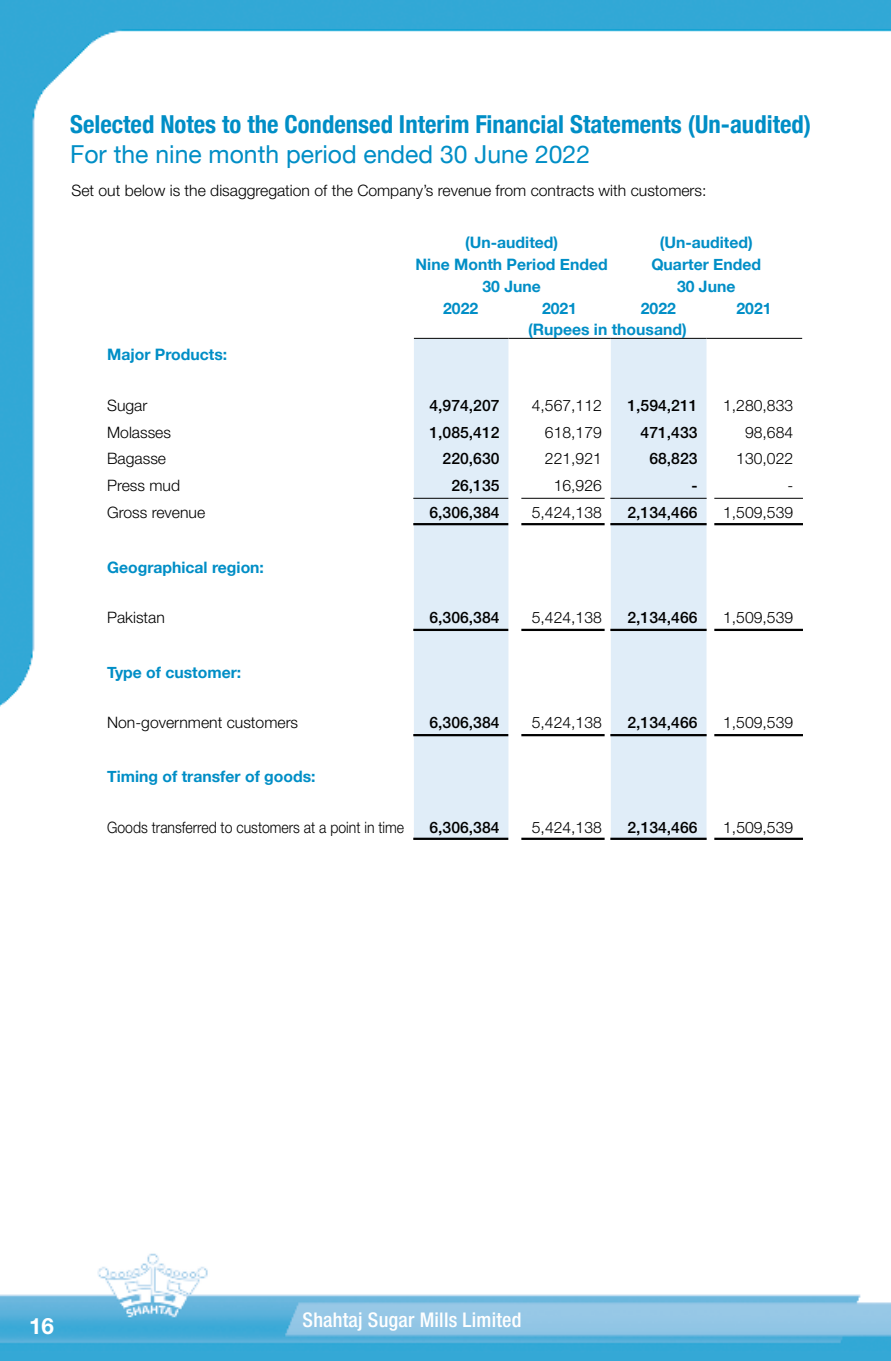
<style>
.page{position:relative;width:891px;height:1361px;background:#fff}
.page>*{position:absolute;margin:0;border:0;box-sizing:border-box;transform-origin:0 0}
.t1{font:700 condensed 24.75px "Helvetica Neue";color:#008ec6}
.t2{font:24.75px "Helvetica Neue";color:#008ec6}
.t3{font:700 22.5px "Helvetica Neue LT Std";color:#fff}
.t4{font:500 condensed 20.25px "Helvetica Neue LT Std";letter-spacing:.01em;color:#fff}
.t5{font:300 15.75px "Helvetica Neue LT Std";color:#000}
.t6{font:700 15.75px "Helvetica Neue";color:#008ec6}
.t7{font:500 15.75px "Helvetica Neue LT Std";color:#000}
.t8{font:300 15.75px "Helvetica Neue LT Std";color:#000;scale:.89 1}
</style>
<div class="page">
<img style="left:0;top:0;width:891px;height:1361px">
<svg style="left:414px;top:339px;width:293px;height:501px;fill:#e0edf8"></svg>
<hr style="left:414px;top:338px;width:94px;height:1px;background:#000">
<hr style="left:508px;top:338px;width:103px;height:1px;background:#000">
<hr style="left:611px;top:338px;width:96px;height:1px;background:#000">
<hr style="left:707px;top:338px;width:95px;height:1px;background:#000">
<hr style="left:714px;top:498px;width:89px;height:1px;background:#000">
<hr style="left:714px;top:523px;width:89px;height:2px;background:#000">
<hr style="left:714px;top:629px;width:89px;height:2px;background:#000">
<hr style="left:714px;top:734px;width:89px;height:2px;background:#000">
<hr style="left:714px;top:838px;width:89px;height:2px;background:#000">
<hr style="left:610px;top:498px;width:97px;height:1px;background:#000">
<hr style="left:610px;top:523px;width:97px;height:2px;background:#000">
<hr style="left:610px;top:629px;width:97px;height:2px;background:#000">
<hr style="left:610px;top:734px;width:97px;height:2px;background:#000">
<hr style="left:610px;top:838px;width:97px;height:2px;background:#000">
<hr style="left:521px;top:498px;width:84px;height:1px;background:#000">
<hr style="left:521px;top:523px;width:84px;height:2px;background:#000">
<hr style="left:521px;top:629px;width:84px;height:2px;background:#000">
<hr style="left:521px;top:734px;width:84px;height:2px;background:#000">
<hr style="left:521px;top:838px;width:84px;height:2px;background:#000">
<hr style="left:413px;top:498px;width:95px;height:1px;background:#000">
<hr style="left:413px;top:523px;width:95px;height:2px;background:#000">
<hr style="left:413px;top:629px;width:95px;height:2px;background:#000">
<hr style="left:413px;top:734px;width:95px;height:2px;background:#000">
<hr style="left:413px;top:838px;width:95px;height:2px;background:#000">
<h1 class="t1" style="left:70px;top:104px;width:743px">Selected Notes to the Condensed Interim Financial Statements (Un-audited)</h1>
<h1 class="t2" style="left:70px;top:136px;width:521px">For the nine month period ended 30 June 2022</h1>
<p class="t5" style="left:71px;top:180px;width:637px">Set out below is the disaggregation of the Company’s revenue from contracts with customers:</p>
<p class="t6" style="left:465px;top:230px;width:95px">(Un-audited)</p>
<p class="t6" style="left:660px;top:230px;width:95px">(Un-audited)</p>
<p class="t6" style="left:416px;top:252px;width:194px">Nine Month Period Ended</p>
<p class="t6" style="left:651px;top:252px;width:111px">Quarter Ended</p>
<p class="t6" style="left:483px;top:274px;width:60px">30 June</p>
<p class="t6" style="left:677px;top:274px;width:60px">30 June</p>
<p class="t6" style="left:443px;top:296px;width:37px">2022</p>
<p class="t6" style="left:542px;top:296px;width:37px">2021</p>
<p class="t6" style="left:641px;top:296px;width:37px">2022</p>
<p class="t6" style="left:737px;top:296px;width:37px">2021</p>
<p class="t6" style="left:528px;top:317px;width:160px">(Rupees in thousand)</p>
<p class="t6" style="left:107px;top:342px;width:122px">Major Products:</p>
<p class="t5" style="left:107px;top:396px;width:42px">Sugar</p>
<p class="t7" style="left:429px;top:396px;width:72px">4,974,207</p>
<p class="t5" style="left:532px;top:396px;width:72px">4,567,112</p>
<p class="t7" style="left:628px;top:396px;width:72px">1,594,211</p>
<p class="t5" style="left:723px;top:396px;width:72px">1,280,833</p>
<p class="t5" style="left:107px;top:422px;width:65px">Molasses</p>
<p class="t7" style="left:429px;top:423px;width:72px">1,085,412</p>
<p class="t5" style="left:545px;top:422px;width:58px">618,179</p>
<p class="t7" style="left:641px;top:423px;width:58px">471,433</p>
<p class="t5" style="left:745px;top:422px;width:50px">98,684</p>
<p class="t5" style="left:107px;top:449px;width:60px">Bagasse</p>
<p class="t7" style="left:443px;top:449px;width:58px">220,630</p>
<p class="t5" style="left:545px;top:449px;width:58px">221,921</p>
<p class="t7" style="left:649px;top:449px;width:50px">68,823</p>
<p class="t5" style="left:736px;top:449px;width:58px">130,022</p>
<p class="t5" style="left:107px;top:476px;width:74px">Press mud</p>
<p class="t7" style="left:451px;top:476px;width:50px">26,135</p>
<p class="t5" style="left:554px;top:476px;width:50px">16,926</p>
<p class="t7" style="left:691px;top:476px;width:8px">-</p>
<p class="t5" style="left:787px;top:476px;width:7px">-</p>
<p class="t5" style="left:107px;top:502px;width:100px">Gross revenue</p>
<p class="t7" style="left:429px;top:503px;width:72px">6,306,384</p>
<p class="t5" style="left:532px;top:502px;width:72px">5,424,138</p>
<p class="t7" style="left:628px;top:503px;width:72px">2,134,466</p>
<p class="t5" style="left:723px;top:502px;width:72px">1,509,539</p>
<p class="t6" style="left:107px;top:555px;width:158px">Geographical region:</p>
<p class="t5" style="left:107px;top:608px;width:59px">Pakistan</p>
<p class="t7" style="left:429px;top:608px;width:72px">6,306,384</p>
<p class="t5" style="left:532px;top:608px;width:72px">5,424,138</p>
<p class="t7" style="left:628px;top:608px;width:72px">2,134,466</p>
<p class="t5" style="left:723px;top:608px;width:72px">1,509,539</p>
<p class="t6" style="left:107px;top:659px;width:136px">Type of customer:</p>
<p class="t5" style="left:107px;top:713px;width:193px">Non-government customers</p>
<p class="t7" style="left:429px;top:713px;width:72px">6,306,384</p>
<p class="t5" style="left:532px;top:713px;width:72px">5,424,138</p>
<p class="t7" style="left:628px;top:713px;width:72px">2,134,466</p>
<p class="t5" style="left:723px;top:713px;width:72px">1,509,539</p>
<p class="t6" style="left:107px;top:764px;width:210px">Timing of transfer of goods:</p>
<p class="t8" style="left:107px;top:817px;width:335px">Goods transferred to customers at a point in time</p>
<p class="t7" style="left:429px;top:818px;width:72px">6,306,384</p>
<p class="t5" style="left:532px;top:817px;width:72px">5,424,138</p>
<p class="t7" style="left:628px;top:818px;width:72px">2,134,466</p>
<p class="t5" style="left:723px;top:817px;width:72px">1,509,539</p>
<h2 class="t3" style="left:29px;top:1312px;width:27px">16</h2>
<p class="t4" style="left:303px;top:1307px;width:220px">Shahtaj Sugar Mills Limited</p>
</div>
